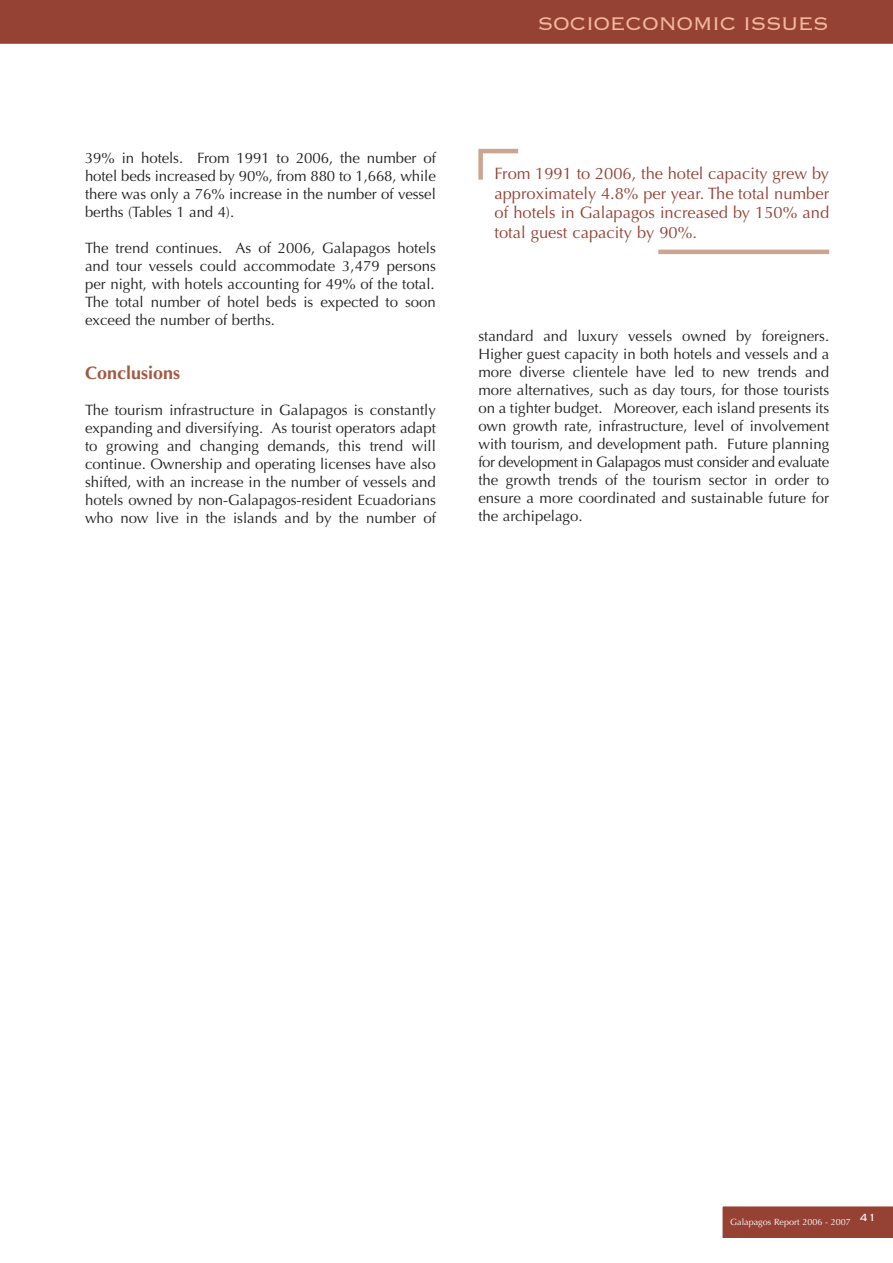
<style>
.page{position:relative;width:893px;height:1263px;background:#fff}
.page>*{position:absolute;margin:0;border:0;box-sizing:border-box;transform-origin:0 0}
.t1{font:300 24px "Copperplate";letter-spacing:-.03em;color:#f2b89d}
.t2{font:700 18px "Optima";color:#a25a44}
.t3{font:16.5px/19.5px "Optima";color:#954134;text-align:justify}
.t4{font:15px/18px "Optima";color:#231f20;text-align:justify}
.t5{font:9px "Optima";color:#fff}
</style>
<div class="page">
<div style="left:0;top:0;width:893px;height:44px;background:#954134"></div>
<div style="left:722px;top:1206px;width:171px;height:32px;background:#954134"></div>
<svg style="left:478px;top:148px;width:41px;height:32px"></svg>
<hr style="left:658px;top:250px;width:171px;height:4px;background:#cca492">
<h1 class="t1" style="left:538px;top:8px;width:293px">SOCIOECONOMIC ISSUES</h1>
<p class="t4" style="left:85px;top:149px;width:352px">39% in hotels. From 1991 to 2006, the number of hotel beds increased by 90%, from 880 to 1,668, while there was only a 76% increase in the number of vessel berths (Tables 1 and 4).</p>
<p class="t4" style="left:85px;top:239px;width:352px">The trend continues. As of 2006, Galapagos hotels and tour vessels could accommodate 3,479 persons per night, with hotels accounting for 49% of the total.<br>The total number of hotel beds is expected to soon exceed the number of berths.</p>
<p class="t2" style="left:85px;top:362px;width:97px">Conclusions</p>
<p class="t4" style="left:85px;top:401px;width:352px">The tourism infrastructure in Galapagos is constantly expanding and diversifying. As tourist operators adapt to growing and changing demands, this trend will continue. Ownership and operating licenses have also shifted, with an increase in the number of vessels and hotels owned by non-Galapagos-resident Ecuadorians who now live in the islands and by the number of</p>
<p class="t3" style="left:495px;top:164px;width:336px">From 1991 to 2006, the hotel capacity grew by approximately 4.8% per year. The total number of hotels in Galapagos increased by 150% and total guest capacity by 90%.</p>
<p class="t4" style="left:478px;top:327px;width:352px">standard and luxury vessels owned by foreigners.<br>Higher guest capacity in both hotels and vessels and a more diverse clientele have led to new trends and more alternatives, such as day tours, for those tourists on a tighter budget. Moreover, each island presents its own growth rate, infrastructure, level of involvement with tourism, and development path. Future planning for development in Galapagos must consider and evaluate the growth trends of the tourism sector in order to ensure a more coordinated and sustainable future for the archipelago.</p>
<p class="t5" style="left:730px;top:1217px;width:148px">Galapagos Report 2006 - 2007 <sup>41</sup></p>
</div>
